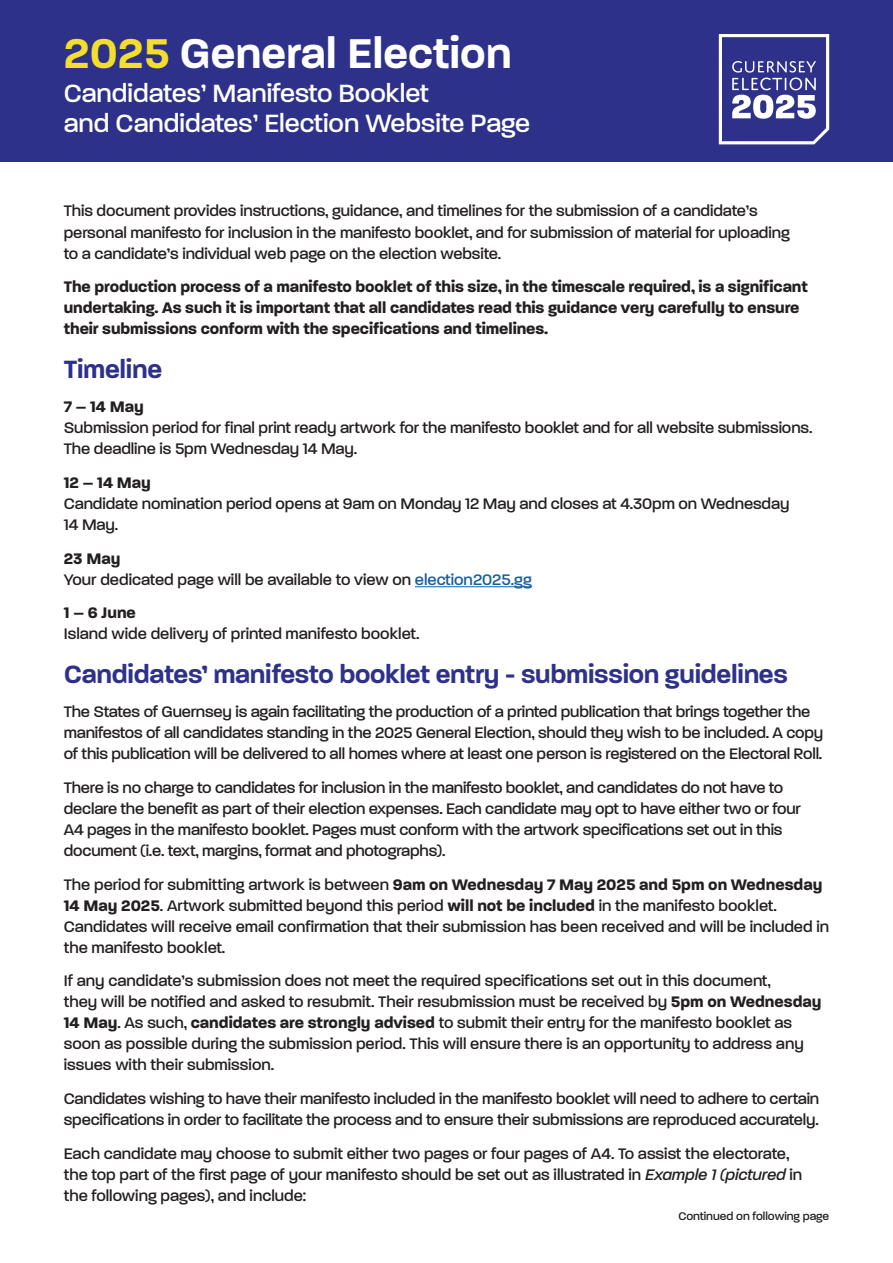
<style>
.page{position:relative;width:893px;height:1263px;background:#fff}
.page>*{position:absolute;margin:0;border:0;box-sizing:border-box;transform-origin:0 0}
.t1{font:600 45px "Paralucent";color:#fff}
.t2{font:600 27px "Paralucent";letter-spacing:-.01em;color:#2e3189}
.t3{font:500 27px/30px "Paralucent";color:#fff}
.t4{font:500 16.5px/21px "Paralucent";letter-spacing:-.005em;color:#231f20}
.t5{font:700 16.5px/21px "Paralucent";letter-spacing:-.005em;color:#231f20}
.t6{font:500 12px "Paralucent";color:#231f20}
.s1{color:#f4de2c}
.s2{font-weight:700}
.s3{color:#175d9e}
.s4{font-style:italic}
</style>
<div class="page">
<hr style="left:415px;top:586px;width:117px;height:1px;background:#175d9e">
<div style="left:0;top:0;width:893px;height:162px;background:#2e3189"></div>
<svg style="left:719px;top:34px;width:110px;height:110px"></svg>
<p class="t1" style="left:64px;top:26px;width:449px"><span class="s1">2025</span> General Election</p>
<p class="t3" style="left:64px;top:78px;width:468px">Candidates’ Manifesto Booklet<br>and Candidates’ Election Website Page</p>
<p class="t4" style="left:64px;top:201px;width:728px">This document provides instructions, guidance, and timelines for the submission of a candidate’s personal manifesto for inclusion in the manifesto booklet, and for submission of material for uploading to a candidate’s individual web page on the election website.</p>
<p class="t5" style="left:64px;top:276px;width:745px">The production process of a manifesto booklet of this size, in the timescale required, is a significant undertaking. As such it is important that all candidates read this guidance very carefully to ensure their submissions conform with the specifications and timelines.</p>
<p class="t2" style="left:64px;top:353px;width:100px">Timeline</p>
<p class="t4" style="left:64px;top:396px;width:750px"><span class="s2">7 – 14 May<br></span>Submission period for final print ready artwork for the manifesto booklet and for all website submissions.<br>The deadline is 5pm Wednesday 14 May.</p>
<p class="t4" style="left:64px;top:472px;width:727px"><span class="s2">12 – 14 May<br></span>Candidate nomination period opens at 9am on Monday 12 May and closes at 4.30pm on Wednesday<br>14 May.</p>
<p class="t4" style="left:64px;top:548px;width:470px"><span class="s2">23 May<br></span>Your dedicated page will be available to view on <span class="s3">election2025.gg</span></p>
<p class="t4" style="left:64px;top:602px;width:357px"><span class="s2">1 – 6 June<br></span>Island wide delivery of printed manifesto booklet.</p>
<p class="t2" style="left:64px;top:658px;width:726px">Candidates’ manifesto booklet entry - submission guidelines</p>
<p class="t4" style="left:64px;top:701px;width:761px">The States of Guernsey is again facilitating the production of a printed publication that brings together the manifestos of all candidates standing in the 2025 General Election, should they wish to be included. A copy of this publication will be delivered to all homes where at least one person is registered on the Electoral Roll.</p>
<p class="t4" style="left:64px;top:777px;width:739px">There is no charge to candidates for inclusion in the manifesto booklet, and candidates do not have to declare the benefit as part of their election expenses. Each candidate may opt to have either two or four A4 pages in the manifesto booklet. Pages must conform with the artwork specifications set out in this document (i.e. text, margins, format and photographs).</p>
<p class="t4" style="left:64px;top:874px;width:767px">The period for submitting artwork is between <span class="s2">9am on Wednesday 7 May 2025 and 5pm on Wednesday 14 May 2025</span>. Artwork submitted beyond this period <span class="s2">will not be included</span> in the manifesto booklet.<br>Candidates will receive email confirmation that their submission has been received and will be included in the manifesto booklet.</p>
<p class="t4" style="left:64px;top:970px;width:759px">If any candidate’s submission does not meet the required specifications set out in this document,<br>they will be notified and asked to resubmit. Their resubmission must be received by <span class="s2">5pm on Wednesday 14 May</span>. As such, <span class="s2">candidates are strongly advised</span> to submit their entry for the manifesto booklet as soon as possible during the submission period. This will ensure there is an opportunity to address any issues with their submission.</p>
<p class="t4" style="left:64px;top:1088px;width:757px">Candidates wishing to have their manifesto included in the manifesto booklet will need to adhere to certain specifications in order to facilitate the process and to ensure their submissions are reproduced accurately.</p>
<p class="t4" style="left:64px;top:1143px;width:740px">Each candidate may choose to submit either two pages or four pages of A4. To assist the electorate, the top part of the first page of your manifesto should be set out as illustrated in <span class="s4">Example 1 (pictured</span> in the following pages), and include:</p>
<p class="t6" style="left:678px;top:1209px;width:152px">Continued on following page</p>
</div>
